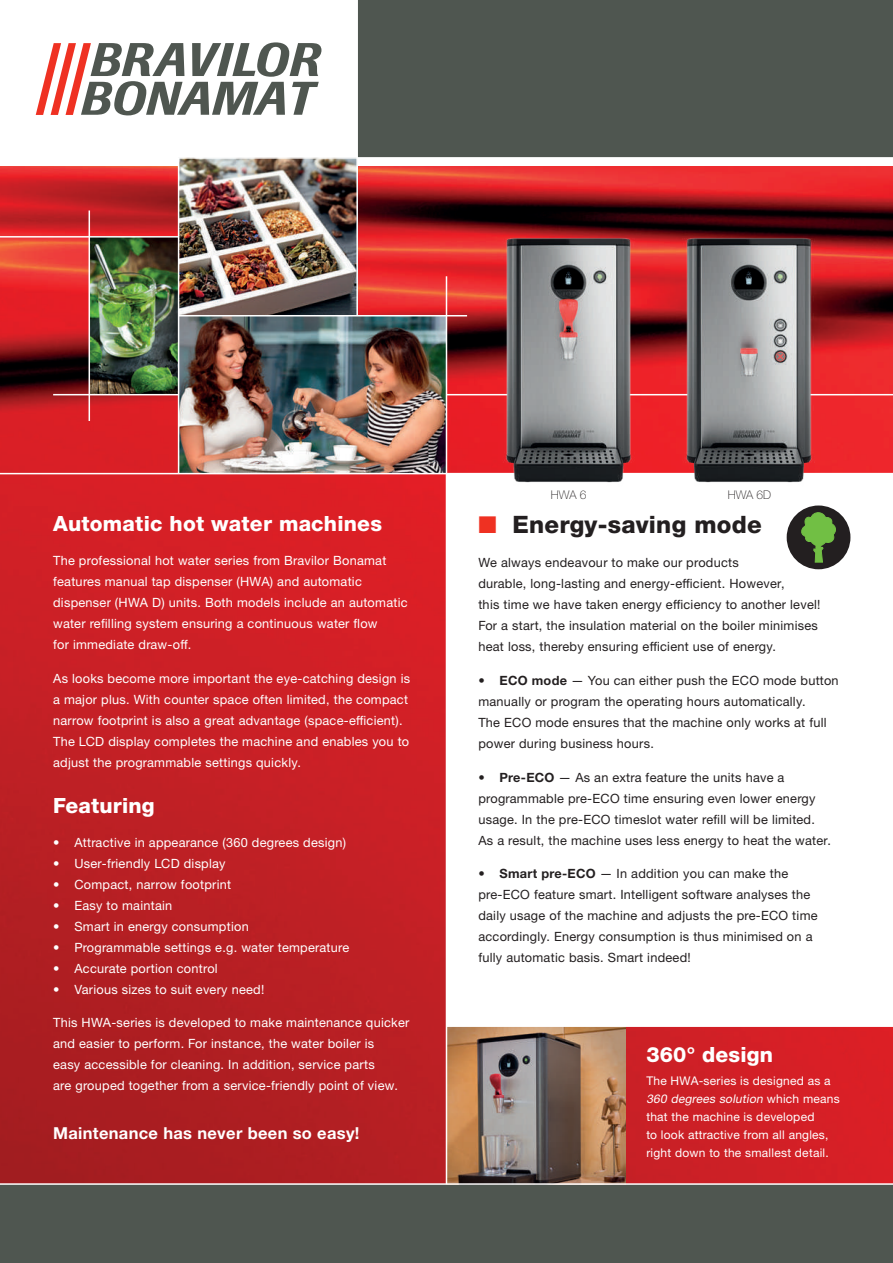
<style>
.page{position:relative;width:893px;height:1263px;background:#fff}
.page>*{position:absolute;margin:0;border:0;box-sizing:border-box;transform-origin:0 0}
.t1{font:800 24px "Helvetica Neue LTW1 G";letter-spacing:.01em;color:#231f20}
.t2{font:800 21px "Helvetica Neue LTW1 G";letter-spacing:.01em;color:#fff}
.t3{font:700 16.5px "Helvetica Neue LTW1 G";letter-spacing:.02em;color:#fff}
.t4{font:12.75px/21px "Helvetica Neue LTW1 G";letter-spacing:.02em;color:#fff}
.t5{font:12.75px/21px "Helvetica Neue LTW1 G";letter-spacing:.02em;color:#231f20}
.t6{font:12px/18px "Helvetica Neue LTW1 G";letter-spacing:.02em;color:#fff}
.t7{font:100 12px "Helvetica Neue LTW1 G";color:#231f20}
.s1{color:#ef3122}
.s2{font-weight:700}
.s3{font-style:italic}
</style>
<div class="page">
<img style="left:0;top:167px;width:893px;height:1016px">
<div style="left:357px;top:0;width:536px;height:158px;background:#4f5650"></div>
<div style="left:0;top:1184px;width:893px;height:79px;background:#4f5650"></div>
<div style="left:446px;top:474px;width:447px;height:552px;background:#fff"></div>
<svg style="left:36px;top:42px;width:285px;height:73px"></svg>
<img style="left:90px;top:238px;width:88px;height:156px">
<img style="left:179px;top:159px;width:177px;height:156px">
<img style="left:179px;top:316px;width:202px;height:157px">
<img style="left:447px;top:1027px;width:178px;height:156px">
<hr style="left:0;top:1183px;width:893px;height:2px;background:#fff">
<hr style="left:0;top:157px;width:893px;height:2px;background:#fff">
<hr style="left:178px;top:158px;width:1px;height:316px;background:#fff">
<hr style="left:356px;top:0;width:2px;height:316px;background:#fff">
<hr style="left:179px;top:315px;width:288px;height:1px;background:#fff">
<hr style="left:446px;top:276px;width:1px;height:908px;background:#fff">
<hr style="left:53px;top:394px;width:126px;height:1px;background:#fff">
<hr style="left:89px;top:210px;width:1px;height:211px;background:#fff">
<hr style="left:0;top:236px;width:179px;height:2px;background:#fff">
<hr style="left:0;top:473px;width:893px;height:1px;background:#fff">
<hr style="left:446px;top:1025px;width:447px;height:2px;background:#fff">
<div style="left:787px;top:505px;width:63px;height:64px;background:#231f20;border-radius:50%"></div>
<svg style="left:801px;top:527px;width:35px;height:35px"></svg>
<img style="left:756px;top:157px;width:137px;height:370px">
<img style="left:381px;top:157px;width:375px;height:370px">
<h2 class="t2" style="left:53px;top:511px;width:330px">Automatic hot water machines</h2>
<p class="t4" style="left:53px;top:550px;width:356px">The professional hot water series from Bravilor Bonamat features manual tap dispenser (HWA) and automatic dispenser (HWA D) units. Both models include an automatic water refilling system ensuring a continuous water flow<br>for immediate draw-off.</p>
<p class="t4" style="left:53px;top:667px;width:359px">As looks become more important the eye-catching design is a major plus. With counter space often limited, the compact narrow footprint is also a great advantage (space-efficient).<br>The LCD display completes the machine and enables you to adjust the programmable settings quickly.</p>
<h2 class="t2" style="left:53px;top:793px;width:103px">Featuring</h2>
<p class="t4" style="left:53px;top:831px;width:294px">• Attractive in appearance (360 degrees design)</p>
<p class="t4" style="left:53px;top:852px;width:174px">• User-friendly LCD display</p>
<p class="t4" style="left:53px;top:873px;width:180px">• Compact, narrow footprint</p>
<p class="t4" style="left:53px;top:894px;width:121px">• Easy to maintain</p>
<p class="t4" style="left:53px;top:915px;width:197px">• Smart in energy consumption</p>
<p class="t4" style="left:53px;top:936px;width:298px">• Programmable settings e.g. water temperature</p>
<p class="t4" style="left:53px;top:957px;width:166px">• Accurate portion control</p>
<p class="t4" style="left:53px;top:978px;width:213px">• Various sizes to suit every need!</p>
<p class="t4" style="left:53px;top:1012px;width:358px">This HWA-series is developed to make maintenance quicker and easier to perform. For instance, the water boiler is<br>easy accessible for cleaning. In addition, service parts<br>are grouped together from a service-friendly point of view.</p>
<p class="t3" style="left:53px;top:1123px;width:308px">Maintenance has never been so easy!</p>
<p class="t7" style="left:551px;top:488px;width:37px">HWA 6</p>
<p class="t7" style="left:728px;top:488px;width:45px">HWA 6D</p>
<h1 class="t1" style="left:478px;top:510px;width:285px"><span class="s1">■</span> Energy-saving mode</h1>
<p class="t5" style="left:478px;top:552px;width:344px">We always endeavour to make our products<br>durable, long-lasting and energy-efficient. However,<br>this time we have taken energy efficiency to another level!<br>For a start, the insulation material on the boiler minimises heat loss, thereby ensuring efficient use of energy.</p>
<p class="t5" style="left:478px;top:670px;width:362px">• <span class="s2">ECO mode</span> — You can either push the ECO mode button manually or program the operating hours automatically.<br>The ECO mode ensures that the machine only works at full power during business hours.</p>
<p class="t5" style="left:478px;top:766px;width:354px">• <span class="s2">Pre-ECO</span> — As an extra feature the units have a programmable pre-ECO time ensuring even lower energy usage. In the pre-ECO timeslot water refill will be limited.<br>As a result, the machine uses less energy to heat the water.</p>
<p class="t5" style="left:478px;top:863px;width:341px">• <span class="s2">Smart pre-ECO</span> — In addition you can make the pre-ECO feature smart. Intelligent software analyses the daily usage of the machine and adjusts the pre-ECO time accordingly. Energy consumption is thus minimised on a fully automatic basis. Smart indeed!</p>
<h2 class="t2" style="left:646px;top:1042px;width:128px">360° design</h2>
<p class="t6" style="left:646px;top:1071px;width:195px">The HWA-series is designed as a<br><span class="s3">360 degrees solution</span> w h i c h m e a n s that the machine is developed<br>to look attractive from all angles, right down to the smallest detail.</p>
</div>
